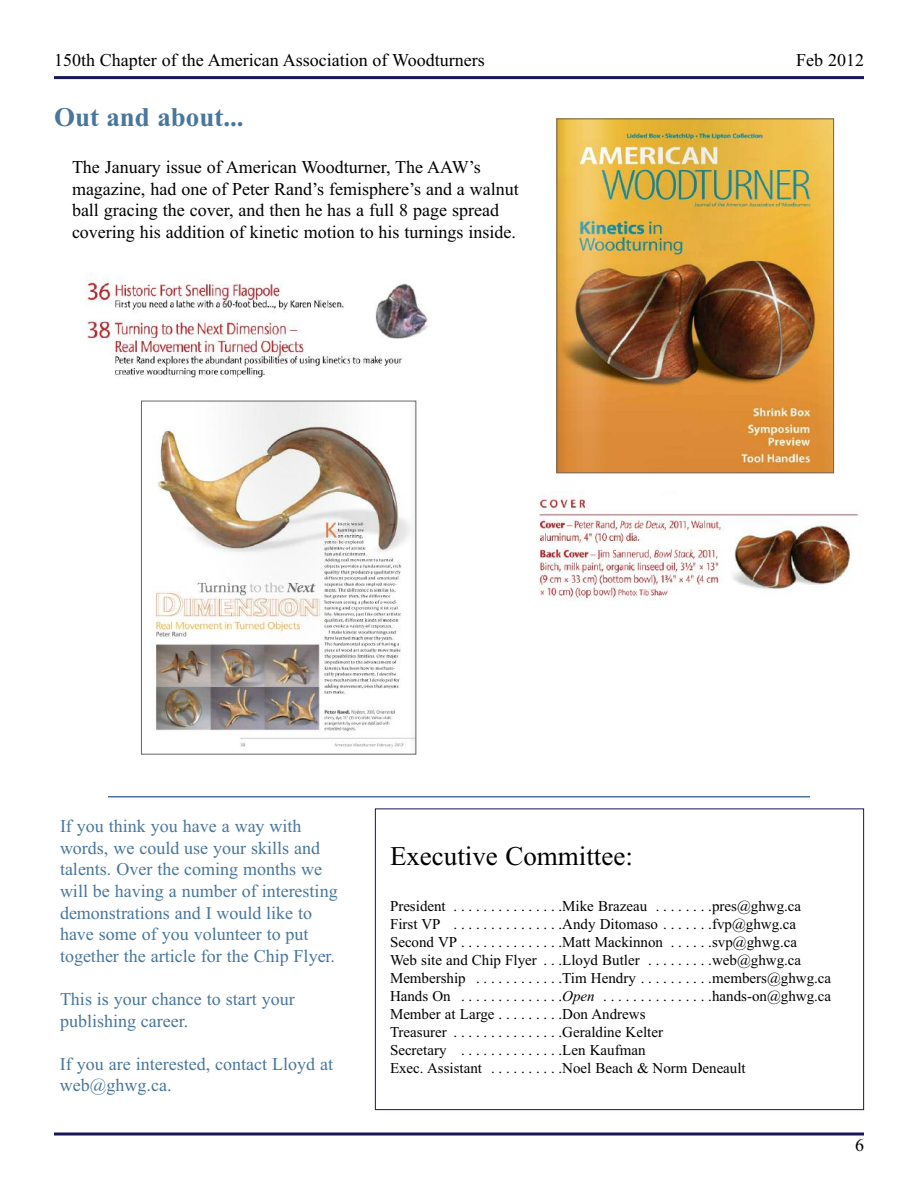
<style>
.page{position:relative;width:918px;height:1188px;background:#fff}
.page>*{position:absolute;margin:0;border:0;box-sizing:border-box;transform-origin:0 0}
.t1{font:27px "Times New Roman";color:#000}
.t2{font:700 27px "Times New Roman";color:#49769b}
.t3{font:18px/21.6px "Times New Roman";color:#49769b}
.t4{font:18px/21.6px "Times New Roman";color:#000}
.t5{font:15px/18px "Times New Roman";color:#000}
.s1{font-style:italic}
</style>
<div class="page">
<hr style="left:54px;top:76px;width:810px;height:3px;background:#181658">
<svg style="left:54px;top:1132px;width:810px;height:4px;background:#515081"></svg>
<hr style="left:108px;top:796px;width:702px;height:1px;background:#49769b">
<div style="left:375px;top:808px;width:489px;height:302px;border:1px solid #181658"></div>
<img style="left:558px;top:120px;width:274px;height:351px">
<div style="left:556px;top:118px;width:278px;height:355px;border:1px solid #666"></div>
<img style="left:538px;top:492px;width:321px;height:108px">
<img style="left:85px;top:276px;width:343px;height:102px">
<img style="left:153px;top:403px;width:261px;height:345px">
<div style="left:141px;top:401px;width:275px;height:354px;border:1px solid #666"></div>
<p class="t4" style="left:54px;top:49px;width:432px">150th Chapter of the American Association of Woodturners</p>
<p class="t4" style="left:796px;top:49px;width:69px">Feb 2012</p>
<h1 class="t2" style="left:54px;top:101px;width:191px">Out and about...</h1>
<p class="t4" style="left:72px;top:156px;width:448px">The January issue of American Woodturner, The AAW’s magazine, had one of Peter Rand’s femisphere’s and a walnut ball gracing the cover, and then he has a full 8 page spread covering his addition of kinetic motion to his turnings inside.</p>
<p class="t3" style="left:60px;top:815px;width:279px">If you think you have a way with words, we could use your skills and talents. Over the coming months we will be having a number of interesting demonstrations and I would like to have some of you volunteer to put together the article for the Chip Flyer.</p>
<p class="t3" style="left:60px;top:988px;width:236px">This is your chance to start your publishing career.</p>
<p class="t3" style="left:60px;top:1053px;width:275px">If you are interested, contact Lloyd at web@ghwg.ca.</p>
<h1 class="t1" style="left:390px;top:840px;width:244px">Executive Committee:</h1>
<p class="t5" style="left:390px;top:896px;width:443px">President . . . . . . . . . . . . . . .Mike Brazeau . . . . . . . .pres@ghwg.ca First VP . . . . . . . . . . . . . . .Andy Ditomaso . . . . . . .fvp@ghwg.ca Second VP . . . . . . . . . . . . . .Matt Mackinnon . . . . . .svp@ghwg.ca<br>Web site and Chip Flyer . . .Lloyd Butler . . . . . . . . .web@ghwg.ca Membership . . . . . . . . . . . .Tim Hendry . . . . . . . . . .members@ghwg.ca Hands On ..............<span class="s1">Open</span> ...............hands-on@ghwg.ca Member at Large . . . . . . . . .Don Andrews<br>Treasurer . . . . . . . . . . . . . . .Geraldine Kelter<br>Secretary . . . . . . . . . . . . . .Len Kaufman<br>Exec. Assistant . . . . . . . . . .Noel Beach &amp; Norm Deneault</p>
<p class="t4" style="left:855px;top:1134px;width:10px">6</p>
</div>
